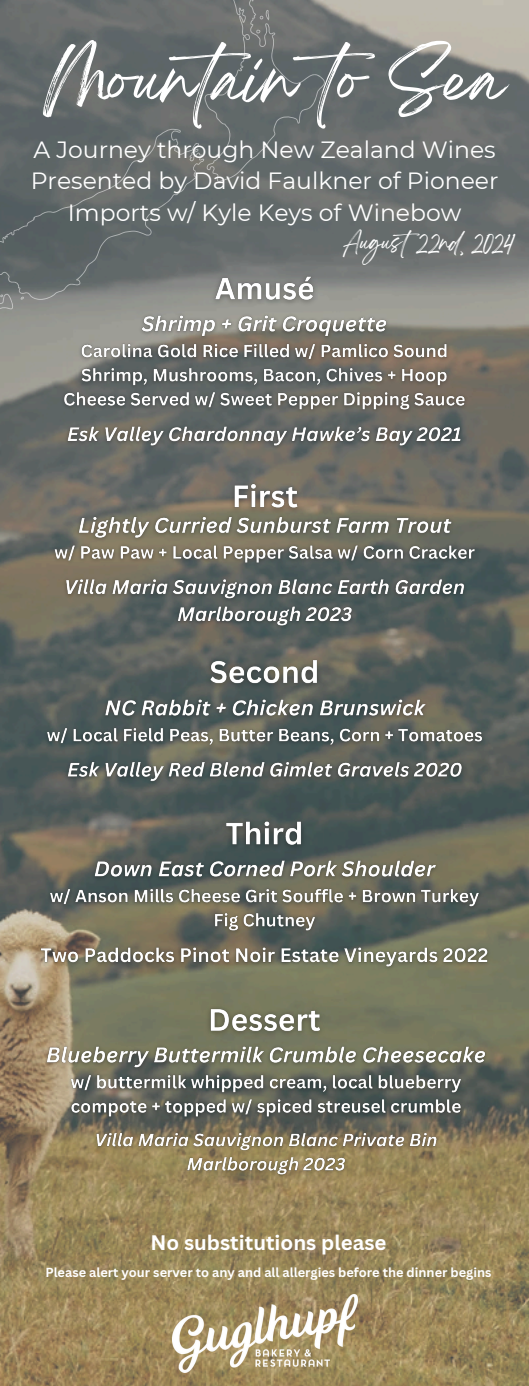
<style>
.page{position:relative;width:529px;height:1386px;background:#fff}
.page>*{position:absolute;margin:0;border:0;box-sizing:border-box;transform-origin:0 0}
.t1{font:58.45px "Breathing";color:#fff}
.t2{font:23.45px/31.5px "Montserrat";color:#fff;text-align:center}
.t3{font:700 20.47px "Canva Sans";color:#fff}
.t4{font:18.9px "Breathing";color:#fff}
.t5{font:700 12.78px "Canva Sans";color:#fff}
</style>
<div class="page">
<img style="left:0;top:0;width:529px;height:1386px">
<svg style="left:159px;top:0;width:194px;height:203px;background:#686e6e"></svg>
<svg style="left:254px;top:29px;width:7px;height:6px"></svg>
<svg style="left:0;top:88px;width:210px;height:245px;background:#686e6e"></svg>
<svg style="left:259px;top:9px;width:13px;height:12px"></svg>
<img style="left:172px;top:1295px;width:185px;height:77px">
<img style="left:205px;top:266px;width:121px;height:44px">
<img style="left:58px;top:310px;width:414px;height:142px">
<img style="left:49px;top:511px;width:432px;height:122px">
<img style="left:40px;top:693px;width:448px;height:95px">
<img style="left:34px;top:855px;width:460px;height:119px">
<img style="left:40px;top:1041px;width:452px;height:140px">
<img style="left:225px;top:474px;width:83px;height:45px">
<img style="left:200px;top:650px;width:128px;height:45px">
<img style="left:217px;top:811px;width:93px;height:45px">
<img style="left:201px;top:998px;width:130px;height:44px">
<h1 class="t1" style="left:43px;top:62px;width:462px">Mountain to Sea</h1>
<h3 class="t2" style="left:31px;top:133px;width:469px">A Journey through New Zealand Wines<br>Presented by David Faulkner of Pioneer<br>Imports w/ Kyle Keys of Winebow</h3>
<p class="t4" style="left:343px;top:236px;width:170px">August22nd, 2024</p>
<h5 class="t3" style="left:150px;top:1228px;width:238px">No substitutions please</h5>
<h4 class="t5" style="left:45px;top:1264px;width:448px">Please alert your server to any and all allergies before the dinner begins</h4>
</div>
